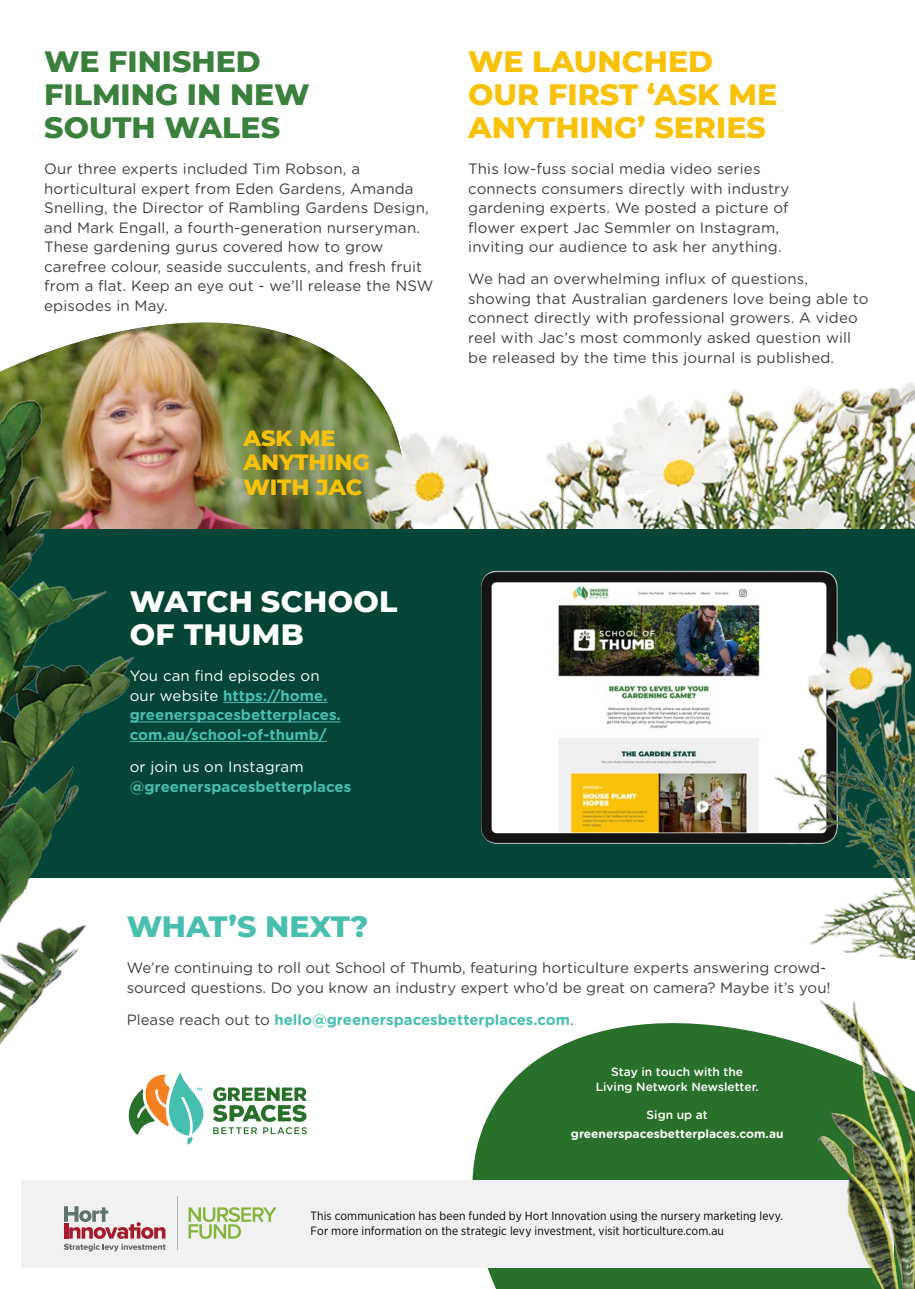
<style>
.page{position:relative;width:915px;height:1289px;background:#fff}
.page>*{position:absolute;margin:0;border:0;box-sizing:border-box;transform-origin:0 0}
.t1{font:800 30px/33px "Montserrat";color:#f9c20a}
.t2{font:800 30px/33px "Montserrat";color:#3b813d}
.t3{font:800 30px/33px "Montserrat";letter-spacing:.01em;color:#fff}
.t4{font:800 30px "Montserrat";letter-spacing:-.01em;color:#48bfaf}
.t5{font:800 22.5px/24.8px "Montserrat";color:#f9c20a}
.t6{font:15px/19.5px "Gotham Rounded";letter-spacing:.01em;color:#404040}
.t7{font:700 15px/19.5px "Gotham Rounded";color:#48bfaf}
.t8{font:15px "Gotham Rounded";letter-spacing:.01em;color:#fff}
.t9{font:12px/15px "Gotham Narrow";letter-spacing:.01em;color:#000}
.t10{font:500 12px/15px "Gotham Rounded";color:#fff;text-align:center}
.t11{font:700 12px "Gotham Rounded";color:#fff}
.s1{font-weight:400;color:#fff}
.s2{font-weight:400;color:#404040}
</style>
<div class="page">
<svg style="left:426px;top:1023px;width:348px;height:265px;fill:#29702a"></svg>
<img style="left:195px;top:322px;width:39px;height:208px">
<img style="left:234px;top:323px;width:680px;height:207px">
<div style="left:0;top:530px;width:914px;height:347px;background:#044538"></div>
<img style="left:481px;top:570px;width:208px;height:274px">
<img style="left:492px;top:583px;width:197px;height:249px">
<img style="left:689px;top:570px;width:225px;height:389px">
<svg style="left:129px;top:1072px;width:75px;height:72px"></svg>
<svg style="left:213px;top:1087px;width:93px;height:34px"></svg>
<svg style="left:213px;top:1127px;width:44px;height:7px"></svg>
<svg style="left:263px;top:1127px;width:43px;height:7px"></svg>
<hr style="left:223px;top:702px;width:104px;height:1px;background:#48bfaf">
<hr style="left:130px;top:721px;width:211px;height:1px;background:#48bfaf">
<hr style="left:130px;top:741px;width:196px;height:1px;background:#48bfaf">
<img style="left:0;top:322px;width:195px;height:420px">
<img style="left:0;top:728px;width:127px;height:317px">
<div style="left:21px;top:1179px;width:872px;height:88px;background:#f1f1f2"></div>
<svg style="left:64px;top:1206px;width:101px;height:45px"></svg>
<hr style="left:177px;top:1196px;width:1px;height:53px;background:#bcbec0">
<svg style="left:188px;top:1207px;width:88px;height:31px"></svg>
<img style="left:774px;top:1000px;width:140px;height:288px">
<h1 class="t2" style="left:44px;top:43px;width:267px">WE FINISHED<br>FILMING IN NEW<br>SOUTH WALES</h1>
<p class="t6" style="left:44px;top:158px;width:390px">Our three experts included Tim Robson, a horticultural expert from Eden Gardens, Amanda Snelling, the Director of Rambling Gardens Design, and Mark Engall, a fourth-generation nurseryman.<br>These gardening gurus covered how to grow carefree colour, seaside succulents, and fresh fruit from a flat. Keep an eye out - we’ll release the NSW episodes in May.</p>
<h2 class="t5" style="left:243px;top:424px;width:128px">ASK ME<br>ANYTHING<br>WITH JAC</h2>
<h1 class="t1" style="left:468px;top:43px;width:310px">WE LAUNCHED<br>OUR FIRST ‘ASK ME<br>ANYTHING’ SERIES</h1>
<p class="t6" style="left:468px;top:158px;width:322px">This low-fuss social media video series connects consumers directly with industry gardening experts. We posted a picture of flower expert Jac Semmler on Instagram, inviting our audience to ask her anything.</p>
<p class="t6" style="left:468px;top:269px;width:402px">We had an overwhelming influx of questions, showing that Australian gardeners love being able to connect directly with professional growers. A video reel with Jac’s most commonly asked question will be released by the time this journal is published.</p>
<h1 class="t3" style="left:130px;top:583px;width:269px">WATCH SCHOOL<br>OF THUMB</h1>
<p class="t7" style="left:130px;top:665px;width:212px"><span class="s1">You can find episodes on our website</span> https://home. greenerspacesbetterplaces. com.au/school-of-thumb/</p>
<p class="t8" style="left:130px;top:756px;width:175px">or join us on Instagram</p>
<p class="t7" style="left:130px;top:776px;width:223px">@greenerspacesbetterplaces</p>
<h1 class="t4" style="left:127px;top:904px;width:243px">WHAT’S NEXT?</h1>
<p class="t6" style="left:127px;top:957px;width:705px">We’re continuing to roll out School of Thumb, featuring horticulture experts answering crowd&shy;sourced questions. Do you know an industry expert who’d be great on camera? Maybe it’s you!</p>
<p class="t7" style="left:127px;top:1009px;width:448px"><span class="s2">Please reach out to</span> hello@greenerspacesbetterplaces.com<span class="s2">.</span></p>
<p class="t10" style="left:595px;top:1063px;width:164px">Stay in touch with the<br>Living Network Newsletter.</p>
<p class="t10" style="left:646px;top:1106px;width:63px">Sign up at</p>
<p class="t11" style="left:570px;top:1125px;width:214px">greenerspacesbetterplaces.com.au</p>
<p class="t9" style="left:310px;top:1208px;width:474px">This communication has been funded by Hort Innovation using the nursery marketing levy.<br>For more information on the strategic levy investment, visit horticulture.com.au</p>
</div>
